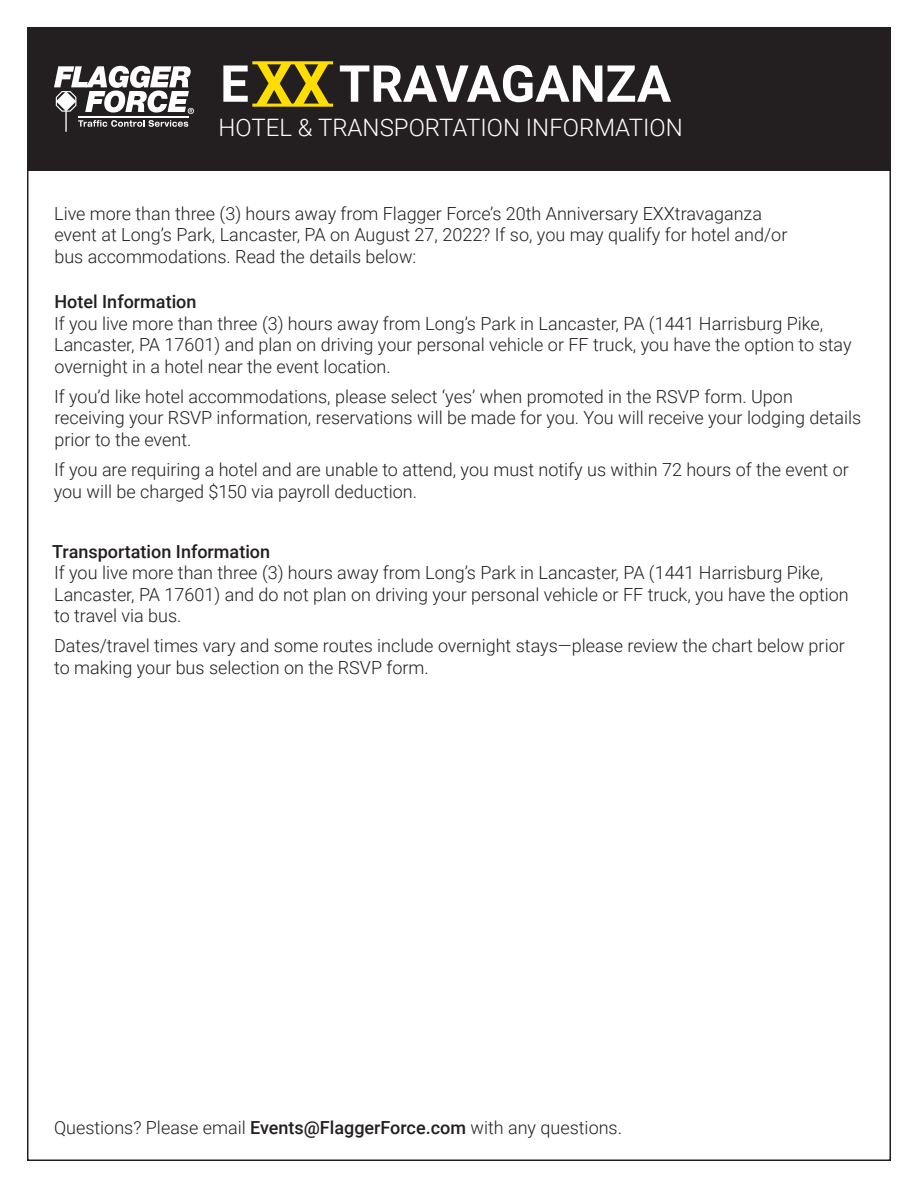
<style>
.page{position:relative;width:918px;height:1188px;background:#fff}
.page>*{position:absolute;margin:0;border:0;box-sizing:border-box;transform-origin:0 0}
.t1{font:700 51px "Roboto";color:#fff}
.t2{font:300 24px "Roboto";color:#fff}
.t3{font:300 18px/21.6px "Roboto";color:#231f20}
.t4{font:500 18px "Roboto";color:#231f20}
.s1{font-weight:500}
</style>
<div class="page">
<div style="left:27px;top:27px;width:864px;height:144px;background:#231f20"></div>
<svg style="left:78px;top:120px;width:110px;height:7px"></svg>
<hr style="left:78px;top:116px;width:110px;height:1px;background:#fff">
<hr style="left:65px;top:106px;width:2px;height:26px;background:#fff">
<svg style="left:54px;top:66px;width:140px;height:48px"></svg>
<svg style="left:256px;top:64px;width:73px;height:40px"></svg>
<hr style="left:252px;top:61px;width:81px;height:3px;background:#fedd00">
<hr style="left:252px;top:104px;width:81px;height:3px;background:#fedd00">
<p class="t1" style="left:220px;top:48px;width:30px">E</p>
<p class="t1" style="left:339px;top:48px;width:334px">TRAVAGANZA</p>
<p class="t2" style="left:219px;top:111px;width:466px">HOTEL &amp; TRANSPORTATION INFORMATION</p>
<p class="t3" style="left:54px;top:202px;width:735px">Live more than three (3) hours away from Flagger Force’s 20th Anniversary EXXtravaganza event at Long’s Park, Lancaster, PA on August 27, 2022? If so, you may qualify for hotel and/or bus accommodations. Read the details below:</p>
<p class="t4" style="left:55px;top:289px;width:144px">Hotel Information</p>
<p class="t3" style="left:54px;top:312px;width:799px">If you live more than three (3) hours away from Long’s Park in Lancaster, PA (1441 Harrisburg Pike,<br>Lancaster, PA 17601) and plan on driving your personal vehicle or FF truck, you have the option to stay overnight in a hotel near the event location.</p>
<p class="t3" style="left:54px;top:385px;width:809px">If you’d like hotel accommodations, please select ‘yes’ when promoted in the RSVP form. Upon receiving your RSVP information, reservations will be made for you. You will receive your lodging details prior to the event.</p>
<p class="t3" style="left:54px;top:458px;width:797px">If you are requiring a hotel and are unable to attend, you must notify us within 72 hours of the event or you will be charged $150 via payroll deduction.</p>
<p class="t4" style="left:52px;top:539px;width:219px">Transportation Information</p>
<p class="t3" style="left:54px;top:561px;width:796px">If you live more than three (3) hours away from Long’s Park in Lancaster, PA (1441 Harrisburg Pike,<br>Lancaster, PA 17601) and do not plan on driving your personal vehicle or FF truck, you have the option to travel via bus.</p>
<p class="t3" style="left:54px;top:635px;width:792px">Dates/travel times vary and some routes include overnight stays—please review the chart below prior to making your bus selection on the RSVP form.</p>
<p class="t3" style="left:54px;top:1116px;width:570px">Questions? Please email <span class="s1">Events@FlaggerForce.com</span> with any questions.</p>
</div>
